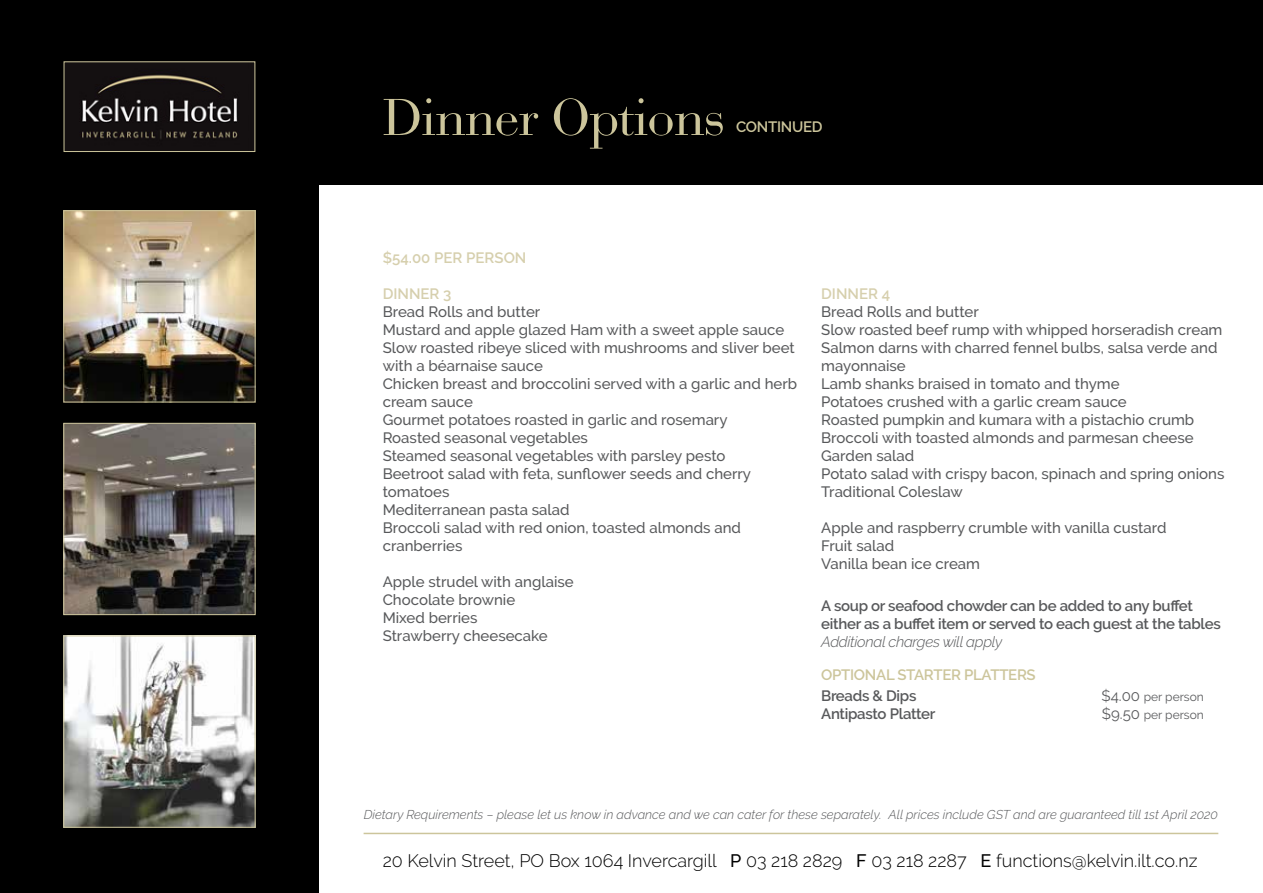
<style>
.page{position:relative;width:1263px;height:893px;background:#fff}
.page>*{position:absolute;margin:0;border:0;box-sizing:border-box;transform-origin:0 0}
.t1{font:54px "Bauer Bodoni D";color:#ccc59b}
.t2{font:300 18px "Raleway";color:#000}
.t3{font:500 15px/18px "Raleway";color:#58595b}
.t4{font:600 15px/18px "Raleway";letter-spacing:-.02em;color:#58595b}
.t5{font:600 15px "Raleway";letter-spacing:-.02em;color:#ccc59b}
.t6{font:600 15px "Raleway";color:#d6cfad}
.t7{font:italic 300 15px "Raleway";letter-spacing:-.02em;color:#58595b}
.t8{font:italic 300 12.75px "Raleway";color:#58595b}
.t9{font:12px "Raleway";color:#58595b}
.s1{font-size:15px}
.s2{font-weight:500}
</style>
<div class="page">
<div style="left:0;top:0;width:319px;height:893px;background:#000"></div>
<img style="left:66px;top:64px;width:187px;height:86px">
<div style="left:64px;top:62px;width:191px;height:90px;border:1px solid #ccc59b"></div>
<div style="left:308px;top:0;width:955px;height:185px;background:#000"></div>
<img style="left:65px;top:425px;width:188px;height:188px">
<div style="left:63px;top:423px;width:192px;height:192px;border:1px solid #ccc59b"></div>
<img style="left:65px;top:637px;width:188px;height:189px">
<div style="left:63px;top:635px;width:192px;height:193px;border:1px solid #ccc59b"></div>
<img style="left:65px;top:212px;width:188px;height:188px">
<div style="left:63px;top:210px;width:192px;height:192px;border:1px solid #ccc59b"></div>
<hr style="left:364px;top:833px;width:854px;height:1px;background:#ccc59b">
<h1 class="t1" style="left:383px;top:85px;width:343px">Dinner Options</h1>
<p class="t5" style="left:736px;top:118px;width:88px">CONTINUED</p>
<p class="t6" style="left:383px;top:249px;width:145px">$54.00 PER PERSON</p>
<p class="t6" style="left:383px;top:285px;width:70px">DINNER 3</p>
<p class="t3" style="left:383px;top:303px;width:416px">Bread Rolls and butter<br>Mustard and apple glazed Ham with a sweet apple sauce Slow roasted ribeye sliced with mushrooms and sliver beet with a béarnaise sauce<br>Chicken breast and broccolini served with a garlic and herb cream sauce<br>Gourmet potatoes roasted in garlic and rosemary<br>Roasted seasonal vegetables<br>Steamed seasonal vegetables with parsley pesto<br>Beetroot salad with feta, sunflower seeds and cherry tomatoes<br>Mediterranean pasta salad<br>Broccoli salad with red onion, toasted almonds and cranberries</p>
<p class="t3" style="left:383px;top:573px;width:192px">Apple strudel with anglaise<br>Chocolate brownie<br>Mixed berries<br>Strawberry cheesecake</p>
<p class="t6" style="left:821px;top:285px;width:70px">DINNER 4</p>
<p class="t3" style="left:821px;top:303px;width:405px">Bread Rolls and butter<br>Slow roasted beef rump with whipped horseradish cream Salmon darns with charred fennel bulbs, salsa verde and mayonnaise<br>Lamb shanks braised in tomato and thyme<br>Potatoes crushed with a garlic cream sauce<br>Roasted pumpkin and kumara with a pistachio crumb Broccoli with toasted almonds and parmesan cheese Garden salad<br>Potato salad with crispy bacon, spinach and spring onions Traditional Coleslaw</p>
<p class="t3" style="left:821px;top:519px;width:347px">Apple and raspberry crumble with vanilla custard<br>Fruit salad<br>Vanilla bean ice cream</p>
<p class="t4" style="left:821px;top:596px;width:401px">A soup or seafood chowder can be added to any buffet either as a buffet item or served to each guest at the tables</p>
<p class="t7" style="left:821px;top:633px;width:183px">Additional charges will apply</p>
<p class="t5" style="left:821px;top:666px;width:216px">OPTIONAL STARTER PLATTERS</p>
<p class="t4" style="left:821px;top:686px;width:97px">Breads &amp; Dips</p>
<p class="t9" style="left:1101px;top:690px;width:104px"><span class="s1">$4.00</span> per person</p>
<p class="t4" style="left:821px;top:704px;width:116px">Antipasto Platter</p>
<p class="t9" style="left:1102px;top:708px;width:104px"><span class="s1">$9.50</span> per person</p>
<p class="t8" style="left:364px;top:807px;width:856px">Dietary Requirements – please let us know in advance and we can cater for these separately. All prices include GST and are guaranteed till 1st April 2020</p>
<p class="t2" style="left:383px;top:850px;width:816px">20 Kelvin Street, PO Box 1064 Invercargill <span class="s2">P</span> 03 218 2829 <span class="s2">F</span> 03 218 2287 <span class="s2">E</span> functions@kelvin.ilt.co.nz</p>
</div>
